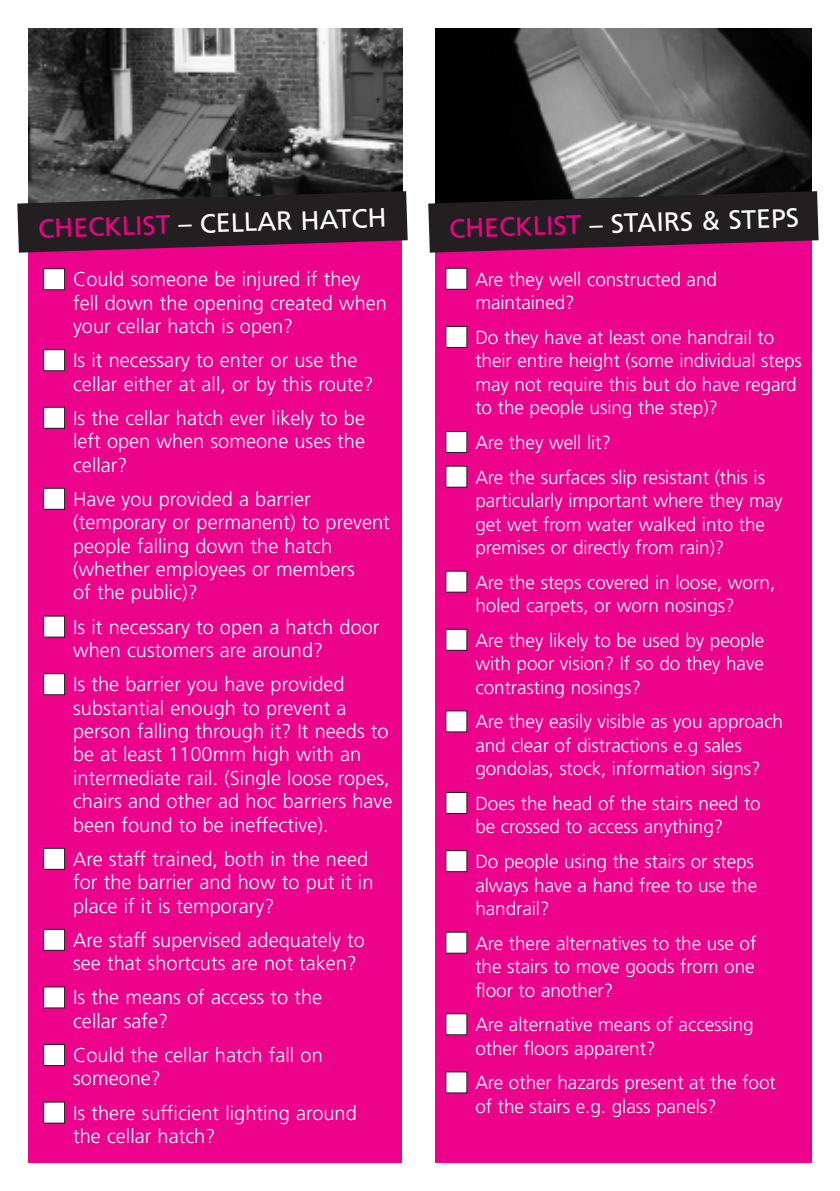
<style>
.page{position:relative;width:840px;height:1191px;background:#fff}
.page>*{position:absolute;margin:0;border:0;box-sizing:border-box;transform-origin:0 0}
.t1{font:26.4px "Frutiger";color:#fff}
.t2{font:300 20px/23.4px "Frutiger";color:#fff}
.t3{font:300 19px/23.4px "Frutiger";letter-spacing:-.005em;color:#fff}
.s1{color:#ed028c}
</style>
<div class="page">
<div style="left:28px;top:28px;width:374px;height:1134px;background:#ed028c"></div>
<div style="left:435px;top:28px;width:376px;height:1134px;background:#ed028c"></div>
<div style="left:44px;top:1102px;width:20px;height:21px;background:#fff"></div>
<div style="left:43px;top:1101px;width:22px;height:22px;border:1px solid #231f20"></div>
<div style="left:44px;top:1044px;width:20px;height:21px;background:#fff"></div>
<div style="left:43px;top:1044px;width:22px;height:22px;border:1px solid #231f20"></div>
<div style="left:44px;top:987px;width:20px;height:21px;background:#fff"></div>
<div style="left:43px;top:986px;width:22px;height:22px;border:1px solid #231f20"></div>
<div style="left:44px;top:929px;width:20px;height:21px;background:#fff"></div>
<div style="left:43px;top:929px;width:22px;height:21px;border:1px solid #231f20"></div>
<div style="left:44px;top:848px;width:20px;height:21px;background:#fff"></div>
<div style="left:43px;top:848px;width:22px;height:22px;border:1px solid #231f20"></div>
<div style="left:44px;top:673px;width:20px;height:21px;background:#fff"></div>
<div style="left:43px;top:673px;width:22px;height:22px;border:1px solid #231f20"></div>
<div style="left:44px;top:616px;width:20px;height:21px;background:#fff"></div>
<div style="left:43px;top:615px;width:22px;height:22px;border:1px solid #231f20"></div>
<div style="left:44px;top:488px;width:20px;height:21px;background:#fff"></div>
<div style="left:43px;top:488px;width:22px;height:22px;border:1px solid #231f20"></div>
<div style="left:44px;top:407px;width:20px;height:21px;background:#fff"></div>
<div style="left:43px;top:407px;width:22px;height:22px;border:1px solid #231f20"></div>
<div style="left:44px;top:350px;width:20px;height:21px;background:#fff"></div>
<div style="left:43px;top:349px;width:22px;height:22px;border:1px solid #231f20"></div>
<div style="left:44px;top:269px;width:20px;height:21px;background:#fff"></div>
<div style="left:43px;top:268px;width:22px;height:22px;border:1px solid #231f20"></div>
<div style="left:445px;top:1072px;width:21px;height:21px;background:#fff"></div>
<div style="left:445px;top:1013px;width:21px;height:21px;background:#fff"></div>
<div style="left:445px;top:1013px;width:22px;height:22px;border:1px solid #231f20"></div>
<div style="left:445px;top:932px;width:21px;height:21px;background:#fff"></div>
<div style="left:445px;top:850px;width:21px;height:21px;background:#fff"></div>
<div style="left:445px;top:850px;width:22px;height:22px;border:1px solid #231f20"></div>
<div style="left:445px;top:792px;width:21px;height:21px;background:#fff"></div>
<div style="left:445px;top:792px;width:22px;height:22px;border:1px solid #231f20"></div>
<div style="left:445px;top:711px;width:21px;height:21px;background:#fff"></div>
<div style="left:445px;top:629px;width:21px;height:21px;background:#fff"></div>
<div style="left:445px;top:629px;width:22px;height:22px;border:1px solid #231f20"></div>
<div style="left:445px;top:571px;width:21px;height:21px;background:#fff"></div>
<div style="left:445px;top:466px;width:21px;height:21px;background:#fff"></div>
<div style="left:445px;top:431px;width:21px;height:21px;background:#fff"></div>
<div style="left:445px;top:431px;width:22px;height:22px;border:1px solid #231f20"></div>
<div style="left:445px;top:326px;width:21px;height:21px;background:#fff"></div>
<div style="left:445px;top:326px;width:22px;height:22px;border:1px solid #231f20"></div>
<div style="left:445px;top:268px;width:21px;height:21px;background:#fff"></div>
<div style="left:445px;top:268px;width:22px;height:22px;border:1px solid #231f20"></div>
<img style="left:28px;top:28px;width:374px;height:163px">
<img style="left:435px;top:28px;width:376px;height:163px">
<svg style="left:17px;top:191px;width:390px;height:62px;background:#3e2332"></svg>
<svg style="left:428px;top:191px;width:390px;height:62px;background:#3a202e"></svg>
<h1 class="t1" style="left:38px;top:219px;width:350px;rotate:-2deg"><span class="s1">CHECKLIST</span> – CELLAR HATCH</h1>
<h1 class="t1" style="left:448px;top:219px;width:351px;rotate:-2deg"><span class="s1">CHECKLIST</span> – STAIRS &amp; STEPS</h1>
<p class="t2" style="left:73px;top:269px;width:315px">Could someone be injured if they fell down the opening created when your cellar hatch is open?</p>
<p class="t2" style="left:73px;top:350px;width:302px">Is it necessary to enter or use the cellar either at all, or by this route?</p>
<p class="t2" style="left:73px;top:408px;width:293px;text-align:justify">Is the cellar hatch ever likely to be left open when someone uses the cellar?</p>
<p class="t2" style="left:73px;top:488px;width:318px">Have you provided a barrier (temporary or permanent) to prevent people falling down the hatch (whether employees or members<br>of the public)?</p>
<p class="t2" style="left:73px;top:616px;width:308px">Is it necessary to open a hatch door when customers are around?</p>
<p class="t2" style="left:73px;top:674px;width:320px">Is the barrier you have provided substantial enough to prevent a person falling through it? It needs to be at least 1100mm high with an intermediate rail. (Single loose ropes, chairs and other ad hoc barriers have been found to be ineffective).</p>
<p class="t2" style="left:73px;top:848px;width:302px">Are staff trained, both in the need for the barrier and how to put it in place if it is temporary?</p>
<p class="t2" style="left:73px;top:929px;width:293px">Are staff supervised adequately to see that shortcuts are not taken?</p>
<p class="t2" style="left:73px;top:987px;width:250px">Is the means of access to the cellar safe?</p>
<p class="t2" style="left:73px;top:1045px;width:251px">Could the cellar hatch fall on someone?</p>
<p class="t2" style="left:73px;top:1102px;width:285px">Is there sufficient lighting around the cellar hatch?</p>
<p class="t3" style="left:475px;top:269px;width:243px">Are they well constructed and maintained?</p>
<p class="t3" style="left:475px;top:327px;width:328px">Do they have at least one handrail to their entire height (some individual steps may not require this but do have regard to the people using the step)?</p>
<p class="t3" style="left:475px;top:426px;width:291px;line-height:34.8px">Are they well lit?<br>Are the surfaces slip resistant (this is</p>
<p class="t3" style="left:475px;top:490px;width:308px">particularly important where they may get wet from water walked into the premises or directly from rain)?</p>
<p class="t3" style="left:475px;top:572px;width:301px">Are the steps covered in loose, worn, holed carpets, or worn nosings?</p>
<p class="t3" style="left:475px;top:630px;width:290px;text-align:justify">Are they likely to be used by people with poor vision? If so do they have contrasting nosings?</p>
<p class="t3" style="left:475px;top:711px;width:309px">Are they easily visible as you approach and clear of distractions e.g sales gondolas, stock, information signs?</p>
<p class="t3" style="left:475px;top:793px;width:287px">Does the head of the stairs need to be crossed to access anything?</p>
<p class="t3" style="left:475px;top:851px;width:283px">Do people using the stairs or steps always have a hand free to use the handrail?</p>
<p class="t3" style="left:475px;top:933px;width:282px;text-align:justify">Are there alternatives to the use of the stairs to move goods from one floor to another?</p>
<p class="t3" style="left:475px;top:1014px;width:280px">Are alternative means of accessing other floors apparent?</p>
<p class="t3" style="left:475px;top:1072px;width:302px">Are other hazards present at the foot of the stairs e.g. glass panels?</p>
</div>
